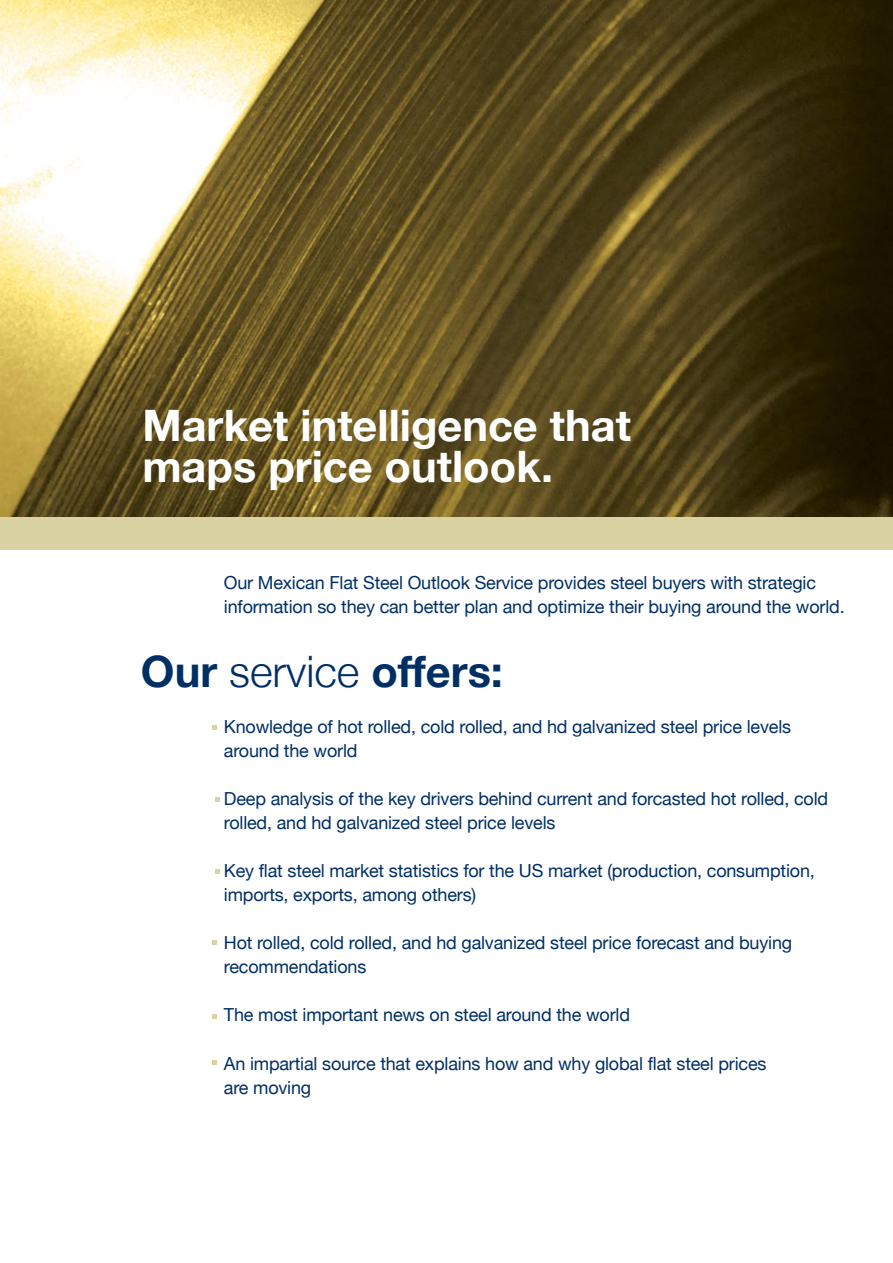
<style>
.page{position:relative;width:893px;height:1263px;background:#fff}
.page>*{position:absolute;margin:0;border:0;box-sizing:border-box;transform-origin:0 0}
.t1{font:700 43.35px/41.2px "Helvetica Neue";color:#fff}
.t2{font:700 43.35px "Helvetica Neue";color:#002f65}
.t3{font:18px/24px "Helvetica Neue";letter-spacing:-.01em;color:#002f65}
.s1{font-weight:300}
</style>
<div class="page">
<div style="left:0;top:105px;width:893px;height:444px;background:#d9d3a4"></div>
<img style="left:0;top:0;width:893px;height:517px">
<svg style="left:213px;top:725px;width:4px;height:5px"></svg>
<svg style="left:215px;top:869px;width:5px;height:5px"></svg>
<svg style="left:213px;top:1014px;width:4px;height:5px"></svg>
<svg style="left:213px;top:1060px;width:4px;height:5px"></svg>
<svg style="left:215px;top:797px;width:5px;height:5px"></svg>
<svg style="left:213px;top:940px;width:4px;height:4px"></svg>
<h1 class="t1" style="left:142px;top:403px;width:490px">Market intelligence that maps price outlook.</h1>
<p class="t3" style="left:224px;top:571px;width:622px">Our Mexican Flat Steel Outlook Service provides steel buyers with strategic information so they can better plan and optimize their buying around the world.</p>
<h1 class="t2" style="left:141px;top:644px;width:364px">Our <span class="s1">service</span> offers:</h1>
<p class="t3" style="left:224px;top:715px;width:569px">Knowledge of hot rolled, cold rolled, and hd galvanized steel price levels around the world</p>
<p class="t3" style="left:224px;top:787px;width:606px">Deep analysis of the key drivers behind current and forcasted hot rolled, cold rolled, and hd galvanized steel price levels</p>
<p class="t3" style="left:224px;top:859px;width:592px">Key flat steel market statistics for the US market (production, consumption, imports, exports, among others)</p>
<p class="t3" style="left:224px;top:931px;width:570px">Hot rolled, cold rolled, and hd galvanized steel price forecast and buying recommendations</p>
<p class="t3" style="left:224px;top:1003px;width:408px">The most important news on steel around the world</p>
<p class="t3" style="left:224px;top:1051px;width:544px">An impartial source that explains how and why global flat steel prices are moving</p>
</div>
